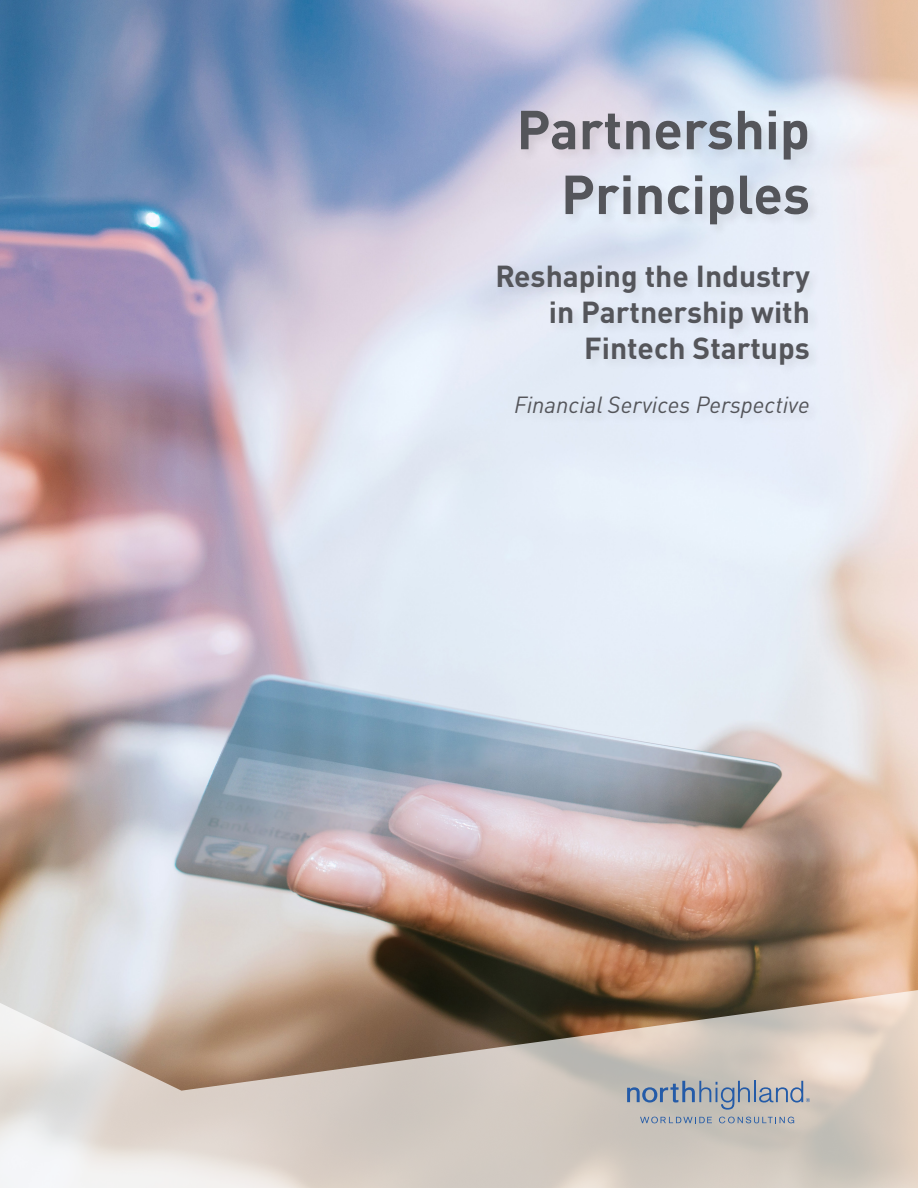
<style>
.page{position:relative;width:918px;height:1188px;background:#fff}
.page>*{position:absolute;margin:0;border:0;box-sizing:border-box;transform-origin:0 0}
.t1{font:700 54px/64.8px "DIN Pro";color:#54555a;text-align:right}
.t2{font:700 30px/36px "DIN Pro";color:#54555a;text-align:right}
.t3{font:italic 23.1px "DIN Pro";color:#54555a}
</style>
<div class="page">
<img style="left:0;top:0;width:918px;height:988px">
<div style="left:494px;top:108px;width:328px;height:322px;background:#231f20;opacity:.1"></div>
<svg style="left:0;top:988px;width:918px;height:200px;background:#c4b8ac"></svg>
<hr style="left:754px;top:1081px;width:2px;height:21px;background:#245ba8">
<svg style="left:759px;top:1081px;width:51px;height:22px"></svg>
<svg style="left:627px;top:1081px;width:123px;height:29px;background:#9ea7b2"></svg>
<svg style="left:640px;top:1117px;width:72px;height:6px"></svg>
<svg style="left:719px;top:1117px;width:75px;height:6px"></svg>
<p class="t1" style="left:517px;top:91px;width:295px">Partnership<br>Principles</p>
<p class="t2" style="left:495px;top:254px;width:316px">Reshaping the Industry in Partnership with<br>Fintech Startups</p>
<p class="t3" style="left:514px;top:387px;width:297px">Financial Services Perspective</p>
</div>
